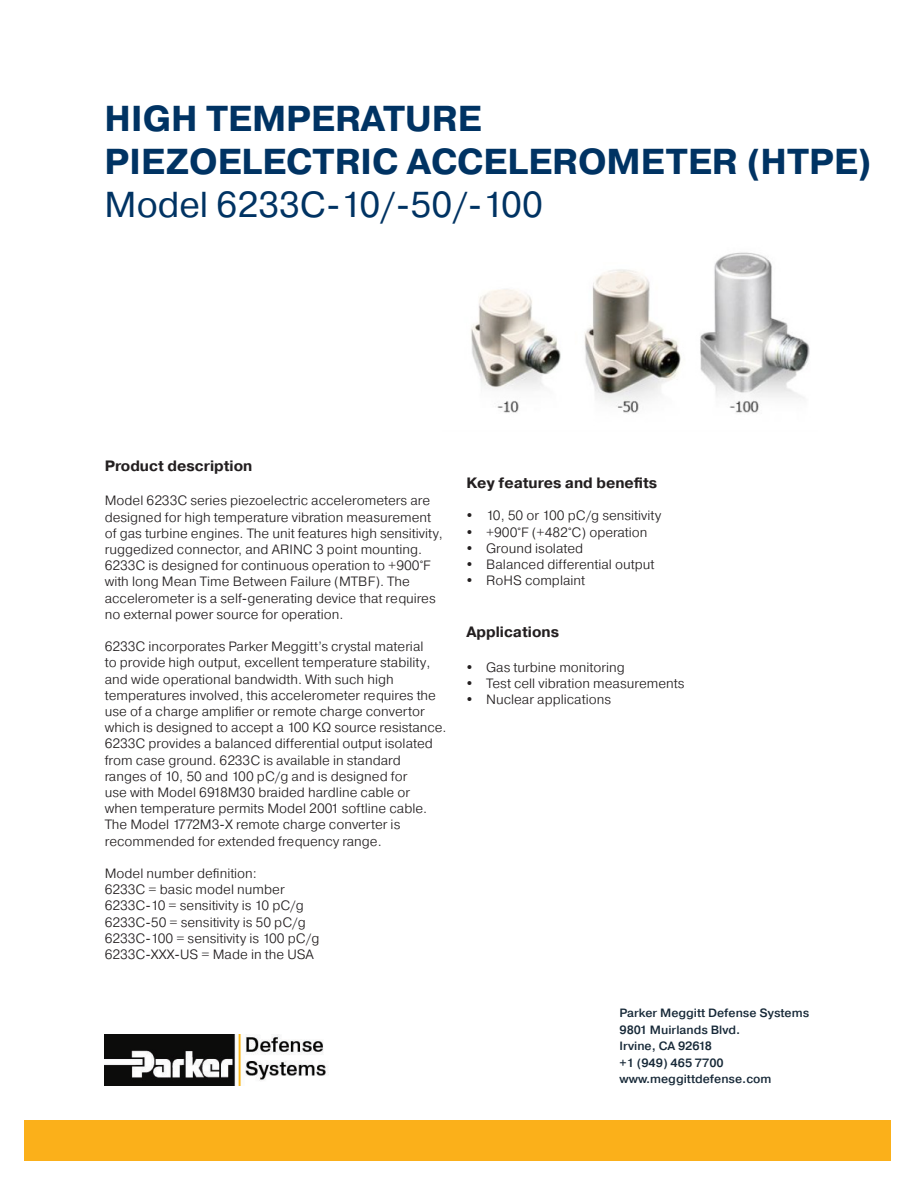
<style>
.page{position:relative;width:918px;height:1188px;background:#fff}
.page>*{position:absolute;margin:0;border:0;box-sizing:border-box;transform-origin:0 0}
.t1{font:700 36px "Pragmatica";color:#003363}
.t2{font:36px "Pragmatica";color:#003363}
.t3{font:700 15px "Pragmatica";color:#231f20}
.t4{font:300 13.5px/16.2px "Pragmatica";color:#231f20}
.t5{font:500 12px "Pragmatica";color:#172938}
</style>
<div class="page">
<img style="left:105px;top:1034px;width:224px;height:52px">
<div style="left:25px;top:1120px;width:866px;height:41px;background:#fbb01a"></div>
<img style="left:471px;top:252px;width:339px;height:161px">
<p class="t1" style="left:105px;top:95px;width:378px">HIGH TEMPERATURE</p>
<p class="t1" style="left:105px;top:138px;width:769px">PIEZOELECTRIC ACCELEROMETER (HTPE)</p>
<p class="t2" style="left:105px;top:182px;width:440px">Model 6233C-10/-50/-100</p>
<p class="t3" style="left:105px;top:456px;width:149px">Product description</p>
<p class="t4" style="left:105px;top:492px;width:340px">Model 6233C series piezoelectric accelerometers are designed for high temperature vibration measurement of gas turbine engines. The unit features high sensitivity, ruggedized connector, and ARINC 3 point mounting.<br>6233C is designed for continuous operation to +900°F with long Mean Time Between Failure (MTBF). The accelerometer is a self-generating device that requires no external power source for operation.</p>
<p class="t4" style="left:105px;top:638px;width:343px">6233C incorporates Parker Meggitt’s crystal material<br>to provide high output, excellent temperature stability, and wide operational bandwidth. With such high temperatures involved, this accelerometer requires the use of a charge amplifier or remote charge convertor which is designed to accept a 100 KΩ source resistance.<br>6233C provides a balanced differential output isolated from case ground. 6233C is available in standard<br>ranges of 10, 50 and 100 pC/g and is designed for<br>use with Model 6918M30 braided hardline cable or<br>when temperature permits Model 2001 softline cable.<br>The Model 1772M3-X remote charge converter is recommended for extended frequency range.</p>
<p class="t4" style="left:105px;top:865px;width:154px">Model number definition:</p>
<p class="t4" style="left:105px;top:881px;width:181px">6233C = basic model number</p>
<p class="t4" style="left:105px;top:897px;width:201px">6233C-10 = sensitivity is 10 pC/g</p>
<p class="t4" style="left:105px;top:914px;width:202px">6233C-50 = sensitivity is 50 pC/g</p>
<p class="t4" style="left:105px;top:930px;width:216px">6233C-100 = sensitivity is 100 pC/g</p>
<p class="t4" style="left:105px;top:946px;width:211px">6233C-XXX-US = Made in the USA</p>
<p class="t3" style="left:466px;top:473px;width:192px">Key features and benefits</p>
<p class="t4" style="left:466px;top:507px;width:196px">• 10, 50 or 100 pC/g sensitivity</p>
<p class="t4" style="left:466px;top:524px;width:183px">• +900°F (+482°C) operation</p>
<p class="t4" style="left:466px;top:540px;width:118px">• Ground isolated</p>
<p class="t4" style="left:466px;top:556px;width:189px">• Balanced differential output</p>
<p class="t4" style="left:466px;top:572px;width:120px">• RoHS complaint</p>
<p class="t3" style="left:466px;top:623px;width:94px">Applications</p>
<p class="t4" style="left:466px;top:659px;width:160px">• Gas turbine monitoring</p>
<p class="t4" style="left:466px;top:675px;width:220px">• Test cell vibration measurements</p>
<p class="t4" style="left:466px;top:691px;width:146px">• Nuclear applications</p>
<p class="t5" style="left:620px;top:1006px;width:191px">Parker Meggitt Defense Systems</p>
<p class="t5" style="left:620px;top:1022px;width:122px">9801 Muirlands Blvd.</p>
<p class="t5" style="left:620px;top:1039px;width:94px">Irvine, CA 92618</p>
<p class="t5" style="left:620px;top:1055px;width:106px">+1 (949) 465 7700</p>
<p class="t5" style="left:620px;top:1072px;width:154px">www.meggittdefense.com</p>
</div>
